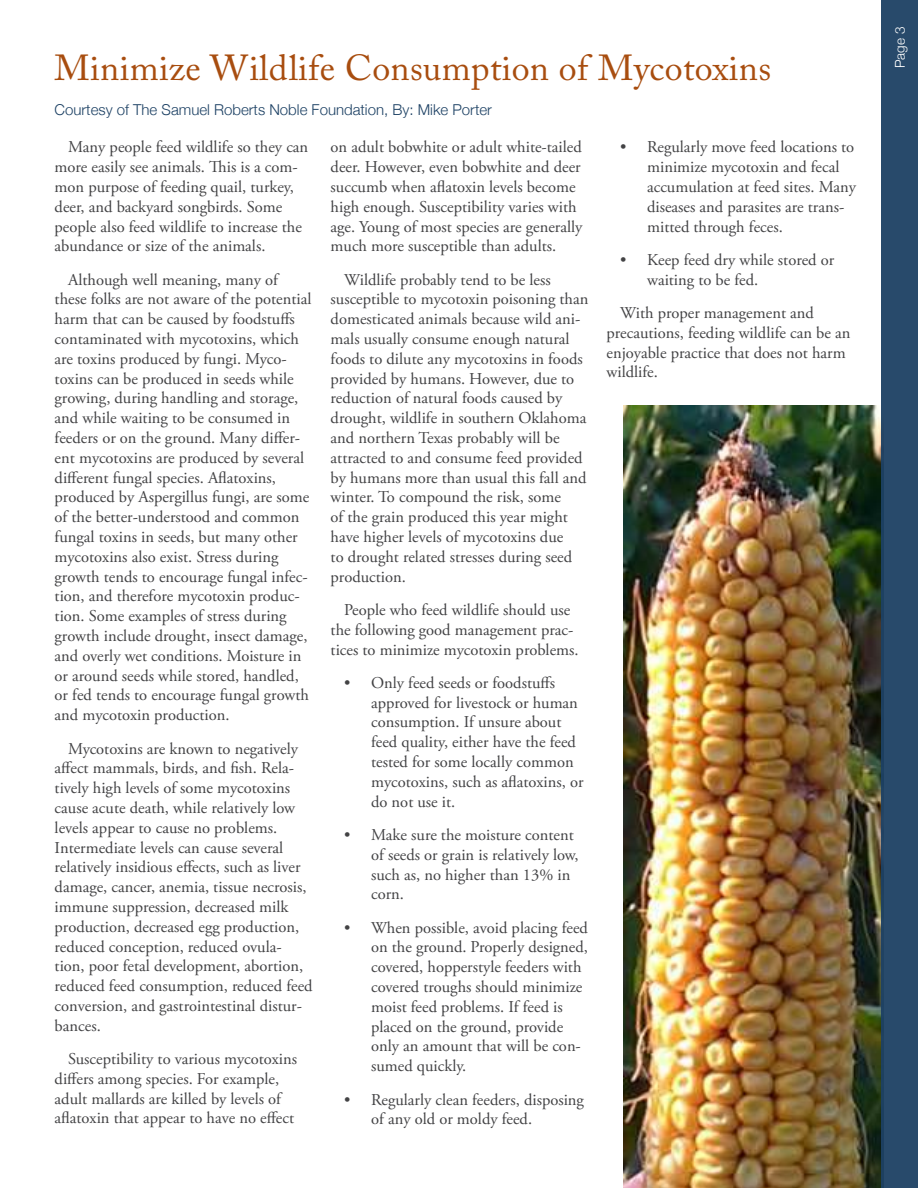
<style>
.page{position:relative;width:918px;height:1188px;background:#fff}
.page>*{position:absolute;margin:0;border:0;box-sizing:border-box;transform-origin:0 0}
.t1{font:36px "Adobe Caslon Pro";letter-spacing:.01em;color:#a84d0f}
.t2{font:16.5px/19.8px "Adobe Garamond Pro";color:#424244}
.t3{font:300 15px "Helvetica Neue";color:#1d4164}
.t4{font:300 13.5px "Helvetica Neue";color:#fff}
</style>
<div class="page">
<img style="left:624px;top:405px;width:258px;height:783px">
<div style="left:882px;top:0;width:36px;height:1188px;background:#284a6b"></div>
<h1 class="t1" style="left:55px;top:54px;width:718px">Minimize Wildlife Consumption of Mycotoxins</h1>
<p class="t3" style="left:55px;top:102px;width:439px">Courtesy of The Samuel Roberts Noble Foundation, By: Mike Porter</p>
<p class="t2" style="left:55px;top:139px;width:255px;text-indent:14px">Many people feed wildlife so they can more easily see animals. This is a com&shy;mon purpose of feeding quail, turkey, deer, and backyard songbirds. Some people also feed wildlife to increase the abundance or size of the animals.</p>
<p class="t2" style="left:55px;top:271px;width:258px;text-indent:13px">Although well meaning, many of these folks are not aware of the potential harm that can be caused by foodstuffs contaminated with mycotoxins, which are toxins produced by fungi. Myco&shy;toxins can be produced in seeds while growing, during handling and storage, and while waiting to be consumed in feeders or on the ground. Many differ&shy;ent mycotoxins are produced by several different fungal species. Aflatoxins, produced by Aspergillus fungi, are some of the better-understood and common fungal toxins in seeds, but many other mycotoxins also exist. Stress during growth tends to encourage fungal infec&shy;tion, and therefore mycotoxin produc&shy;tion. Some examples of stress during growth include drought, insect damage, and overly wet conditions. Moisture in or around seeds while stored, handled, or fed tends to encourage fungal growth and mycotoxin production.</p>
<p class="t2" style="left:55px;top:740px;width:259px;text-indent:13px">Mycotoxins are known to negatively affect mammals, birds, and fish. Rela&shy;tively high levels of some mycotoxins cause acute death, while relatively low levels appear to cause no problems.<br>Intermediate levels can cause several relatively insidious effects, such as liver damage, cancer, anemia, tissue necrosis, immune suppression, decreased milk production, decreased egg production, reduced conception, reduced ovula&shy;tion, poor fetal development, abortion, reduced feed consumption, reduced feed conversion, and gastrointestinal distur&shy;bances.</p>
<p class="t2" style="left:55px;top:1050px;width:244px;text-indent:13px">Susceptibility to various mycotoxins differs among species. For example, adult mallards are killed by levels of aflatoxin that appear to have no effect</p>
<p class="t2" style="left:331px;top:139px;width:253px">on adult bobwhite or adult white-tailed deer. However, even bobwhite and deer succumb when aflatoxin levels become high enough. Susceptibility varies with age. Young of most species are generally much more susceptible than adults.</p>
<p class="t2" style="left:331px;top:271px;width:259px;text-indent:13px">Wildlife probably tend to be less susceptible to mycotoxin poisoning than domesticated animals because wild ani&shy;mals usually consume enough natural foods to dilute any mycotoxins in foods provided by humans. However, due to reduction of natural foods caused by drought, wildlife in southern Oklahoma and northern Texas probably will be attracted to and consume feed provided by humans more than usual this fall and winter. To compound the risk, some<br>of the grain produced this year might have higher levels of mycotoxins due<br>to drought related stresses during seed production.</p>
<p class="t2" style="left:331px;top:601px;width:250px;text-align:center">People who feed wildlife should use the following good management prac&shy;tices to minimize mycotoxin problems.</p>
<p class="t2" style="left:371px;top:673px;width:214px;text-indent:-27px">• Only feed seeds or foodstuffs approved for livestock or human consumption. If unsure about feed quality, either have the feed tested for some locally common mycotoxins, such as aflatoxins, or do not use it.</p>
<p class="t2" style="left:371px;top:825px;width:209px;text-indent:-27px">• Make sure the moisture content of seeds or grain is relatively low, such as, no higher than 13% in corn.</p>
<p class="t2" style="left:371px;top:918px;width:218px;text-indent:-27px">• When possible, avoid placing feed on the ground. Properly designed, covered, hopperstyle feeders with covered troughs should minimize moist feed problems. If feed is placed on the ground, provide only an amount that will be con&shy;sumed quickly.</p>
<p class="t2" style="left:371px;top:1090px;width:214px;text-indent:-27px">• Regularly clean feeders, disposing of any old or moldy feed.</p>
<p class="t2" style="left:647px;top:138px;width:210px;text-indent:-27px">• Regularly move feed locations to minimize mycotoxin and fecal accumulation at feed sites. Many diseases and parasites are trans&shy;mitted through feces.</p>
<p class="t2" style="left:647px;top:250px;width:189px;text-indent:-27px">• Keep feed dry while stored or waiting to be fed.</p>
<p class="t2" style="left:607px;top:304px;width:245px;text-indent:13px">With proper management and precautions, feeding wildlife can be an enjoyable practice that does not harm wildlife.</p>
<p class="t4" style="left:894px;top:68px;width:43px;rotate:-90deg">Page 3</p>
</div>
